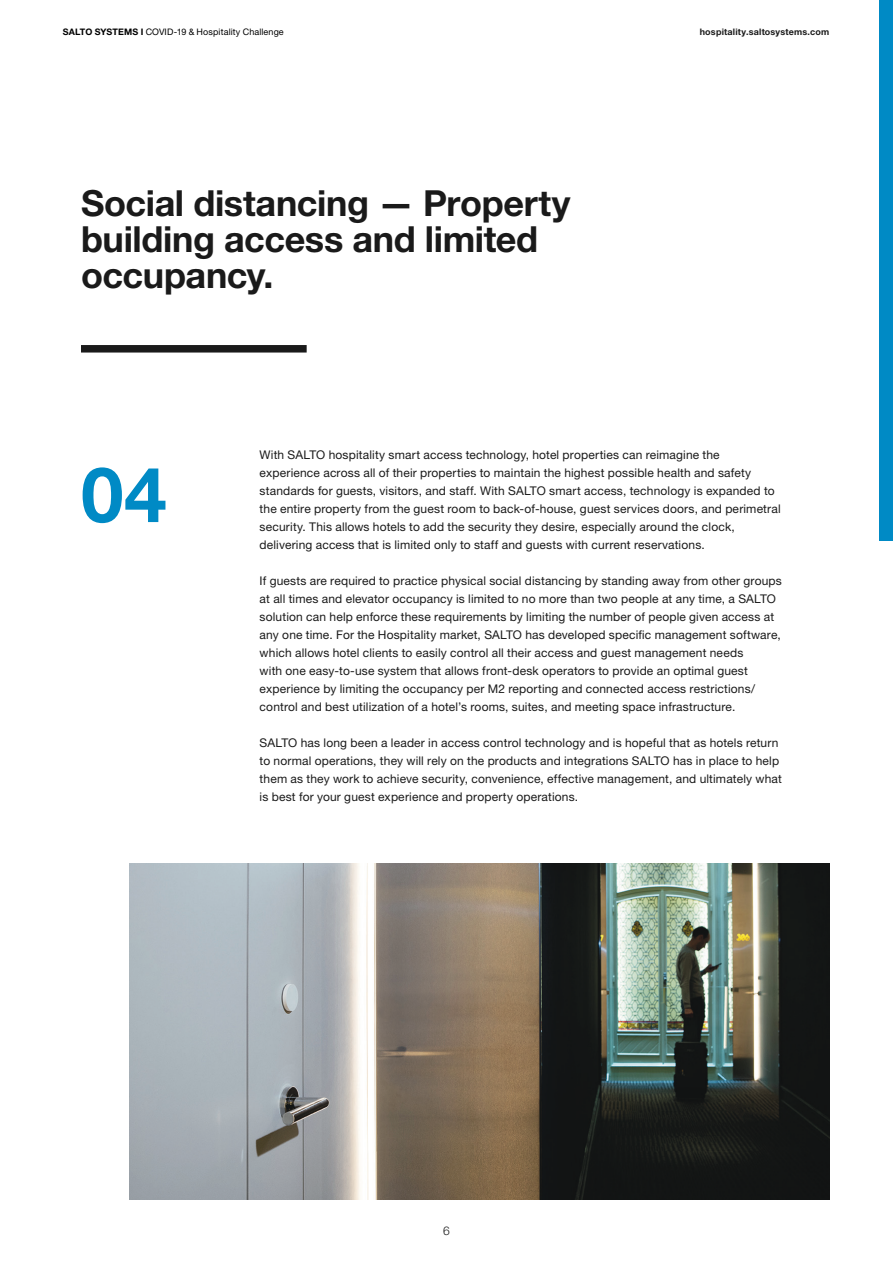
<style>
.page{position:relative;width:893px;height:1263px;background:#fff}
.page>*{position:absolute;margin:0;border:0;box-sizing:border-box;transform-origin:0 0}
.Headline_51_55_Left{font:700 76.5px "Helvetica Neue LT Std";color:#008ac5}
.Headline_27_25_Left{font:700 36px/36px "Helvetica Neue LT Std";letter-spacing:-.01em;color:#1a1a1a}
.Body_Copy{font:12px/18px "Helvetica Neue LT Std";letter-spacing:.015em;color:#1a1a1a}
.t1{font:300 12px "Helvetica Neue LT Std";color:#1a1a1a}
.t2{font:9px "Helvetica Neue LT Std";letter-spacing:.01em;color:#000100}
.t3{font:700 9px "Helvetica Neue LT Std";letter-spacing:.02em;color:#1a1a1a}
.s1{font-weight:700}
</style>
<div class="page">
<div style="left:81px;top:345px;width:226px;height:7px;background:#1a1a1a"></div>
<div style="left:879px;top:0;width:14px;height:540px;background:#008ac5"></div>
<img style="left:129px;top:864px;width:700px;height:335px">
<p class="t2" style="left:63px;top:27px;width:223px"><span class="s1">SALTO SYSTEMS I</span> COVID-19 &amp; Hospitality Challenge</p>
<p class="t3" style="left:700px;top:26px;width:131px">hospitality.saltosystems.com</p>
<p class="Headline_27_25_Left" style="left:81px;top:184px;width:491px">Social distancing — Property building access and limited occupancy.</p>
<p class="Headline_51_55_Left" style="left:81px;top:447px;width:87px">04</p>
<p class="Body_Copy" style="left:260px;top:445px;width:523px">With SALTO hospitality smart access technology, hotel properties can reimagine the experience across all of their properties to maintain the highest possible health and safety standards for guests, visitors, and staff. With SALTO smart access, technology is expanded to the entire property from the guest room to back-of-house, guest services doors, and perimetral security. This allows hotels to add the security they desire, especially around the clock, delivering access that is limited only to staff and guests with current reservations.</p>
<p class="Body_Copy" style="left:260px;top:571px;width:524px">If guests are required to practice physical social distancing by standing away from other groups at all times and elevator occupancy is limited to no more than two people at any time, a SALTO solution can help enforce these requirements by limiting the number of people given access at any one time. For the Hospitality market, SALTO has developed specific management software, which allows hotel clients to easily control all their access and guest management needs<br>with one easy-to-use system that allows front-desk operators to provide an optimal guest experience by limiting the occupancy per M2 reporting and connected access restrictions/ control and best utilization of a hotel’s rooms, suites, and meeting space infrastructure.</p>
<p class="Body_Copy" style="left:260px;top:733px;width:524px">SALTO has long been a leader in access control technology and is hopeful that as hotels return to normal operations, they will rely on the products and integrations SALTO has in place to help them as they work to achieve security, convenience, effective management, and ultimately what is best for your guest experience and property operations.</p>
<p class="t1" style="left:443px;top:1224px;width:8px">6</p>
</div>
